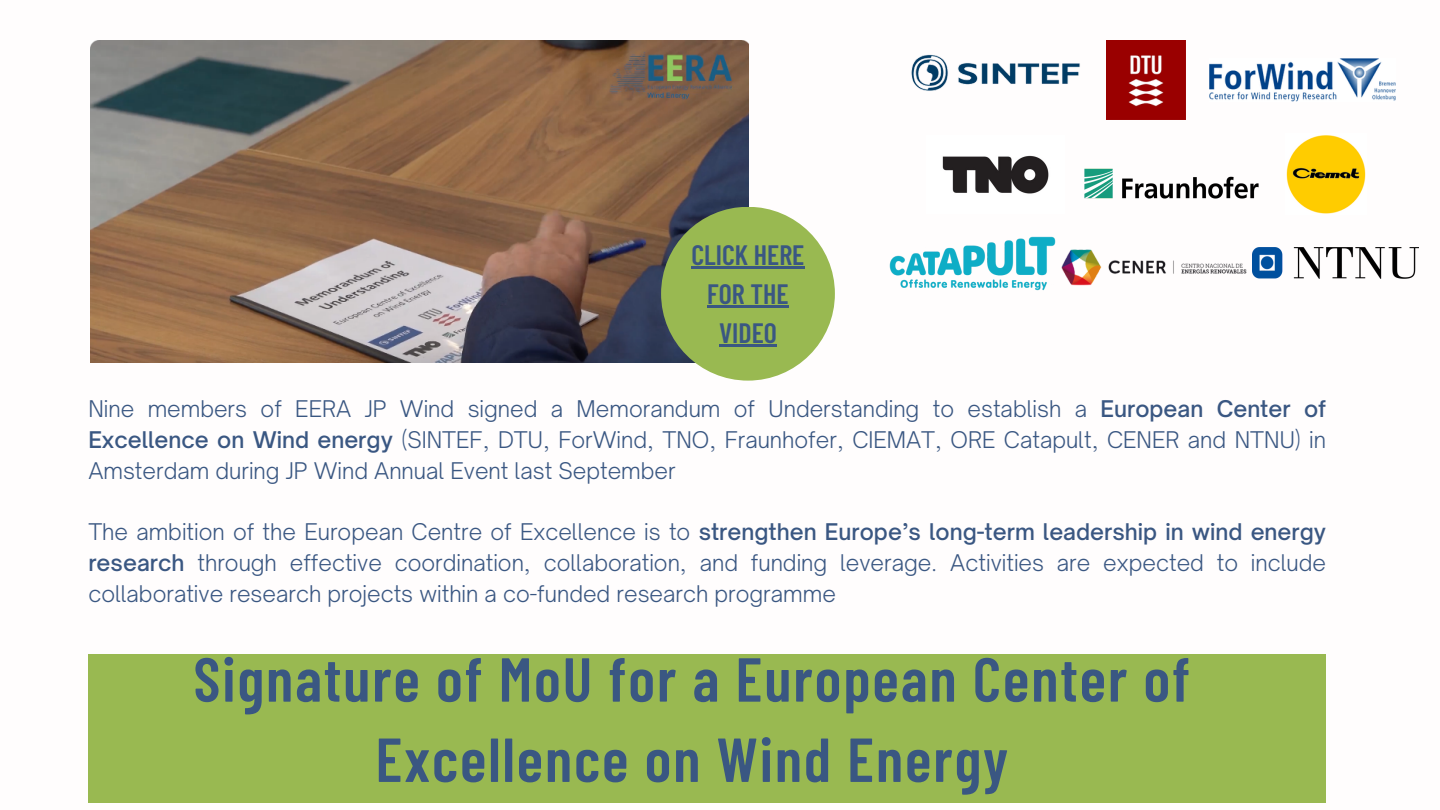
<style>
.page{position:relative;width:1440px;height:810px;background:#fff}
.page>*{position:absolute;margin:0;border:0;box-sizing:border-box;transform-origin:0 0}
.t1{font:600 62px/80.2px "Barlow Condensed";letter-spacing:.03em;color:#3a5782;text-align:center}
.t2{font:600 28px/39px "Barlow Condensed";color:#3a5782;text-align:center}
.t3{font:300 22px/30.8px "Open Sauce One";color:#3a5782;text-align:justify}
.s1{font-weight:500}
</style>
<div class="page">
<div style="left:89px;top:655px;width:1237px;height:148px;background:#99b951"></div>
<img style="left:1106px;top:40px;width:79px;height:79px">
<img style="left:1286px;top:135px;width:80px;height:79px">
<img style="left:1210px;top:59px;width:186px;height:42px">
<img style="left:1084px;top:168px;width:175px;height:31px">
<img style="left:911px;top:54px;width:169px;height:37px">
<img style="left:942px;top:155px;width:107px;height:39px">
<img style="left:1253px;top:248px;width:166px;height:31px">
<img style="left:890px;top:236px;width:165px;height:54px">
<img style="left:1055px;top:240px;width:198px;height:46px">
<img style="left:90px;top:40px;width:658px;height:323px">
<div style="left:661px;top:207px;width:174px;height:174px;background:#99b951;border-radius:50%"></div>
<hr style="left:691px;top:267px;width:113px;height:2px;background:#3a5782">
<hr style="left:707px;top:306px;width:82px;height:2px;background:#3a5782">
<hr style="left:719px;top:345px;width:58px;height:2px;background:#3a5782">
<p class="t2" style="left:691px;top:235px;width:115px">CLICK HERE<br>FOR THE<br>VIDEO</p>
<p class="t3" style="left:88px;top:393px;width:1239px">Nine members of EERA JP Wind signed a Memorandum of Understanding to establish a <span class="s1">European Center of Excellence on Wind energy</span> (SINTEF, DTU, ForWind, TNO, Fraunhofer, CIEMAT, ORE Catapult, CENER and NTNU) in Amsterdam during JP Wind Annual Event last September</p>
<p class="t3" style="left:88px;top:516px;width:1239px">The ambition of the European Centre of Excellence is to <span class="s1">strengthen Europe’s long-term leadership in wind energy research</span> through effective coordination, collaboration, and funding leverage. Activities are expected to include collaborative research projects within a co-funded research programme</p>
<p class="t1" style="left:193px;top:637px;width:998px">Signature of MoU for a European Center of<br>Excellence on Wind Energy</p>
</div>
